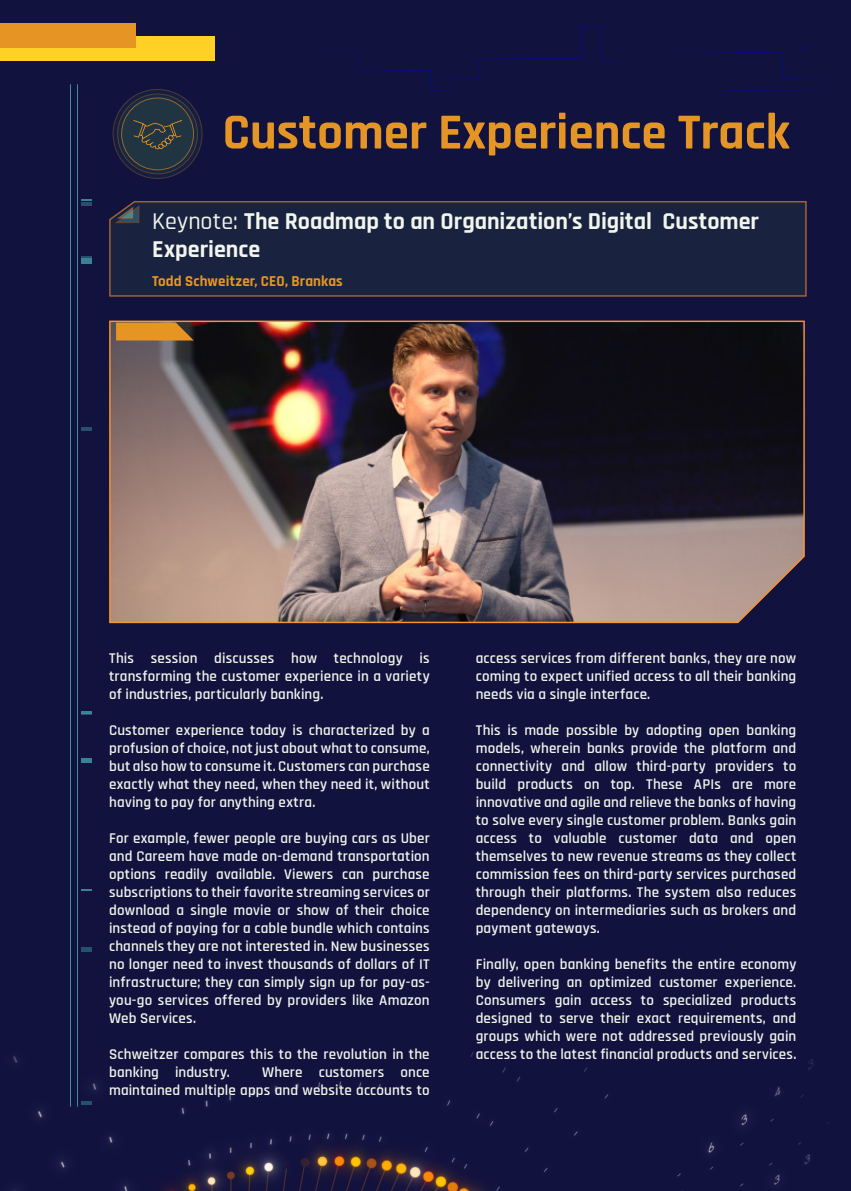
<style>
.page{position:relative;width:851px;height:1191px;background:#fff}
.page>*{position:absolute;margin:0;border:0;box-sizing:border-box;transform-origin:0 0}
.t1{font:700 51px "Rajdhani";color:#e59525}
.t2{font:700 24px/28.8px "Rajdhani";color:#f1f5ec}
.t3{font:600 15px/18px "Rajdhani";letter-spacing:.01em;color:#f1f5ec;text-align:justify}
.t4{font:700 15px "Rajdhani";letter-spacing:.01em;color:#e79722}
.s1{font-weight:500}
</style>
<div class="page">
<div style="left:0;top:0;width:850px;height:1191px;background:#11123e"></div>
<img style="left:13px;top:1050px;width:817px;height:141px">
<div style="left:0;top:36px;width:215px;height:24px;background:#ffd126"></div>
<div style="left:0;top:24px;width:136px;height:24px;background:#e69424"></div>
<svg style="left:337px;top:26px;width:280px;height:65px"></svg>
<svg style="left:691px;top:45px;width:123px;height:46px"></svg>
<hr style="left:70px;top:84px;width:1px;height:1022px;background:#52c4ca">
<hr style="left:77px;top:84px;width:1px;height:1022px;background:#52c4ca">
<svg style="left:81px;top:1101px;width:11px;height:3px"></svg>
<hr style="left:81px;top:947px;width:11px;height:4px;background:#27506f">
<div style="left:81px;top:758px;width:11px;height:5px;background:#398296"></div>
<svg style="left:81px;top:711px;width:11px;height:4px"></svg>
<hr style="left:81px;top:427px;width:11px;height:4px;background:#27506f">
<div style="left:81px;top:259px;width:11px;height:5px;background:#398296"></div>
<svg style="left:81px;top:199px;width:11px;height:7px"></svg>
<div style="left:109px;top:201px;width:697px;height:96px;background:#19233f"></div>
<svg style="left:113px;top:204px;width:27px;height:20px"></svg>
<svg style="left:113px;top:89px;width:89px;height:89px"></svg>
<svg style="left:118px;top:94px;width:79px;height:80px"></svg>
<div style="left:117px;top:94px;width:81px;height:80px;border:1px solid #e59525;border-radius:50%"></div>
<div style="left:122px;top:98px;width:71px;height:72px;background:#203441;border-radius:50%"></div>
<div style="left:121px;top:98px;width:73px;height:72px;border:1px solid #e59525;border-radius:50%"></div>
<svg style="left:133px;top:120px;width:49px;height:29px"></svg>
<img style="left:109px;top:320px;width:696px;height:304px">
<svg style="left:115px;top:322px;width:79px;height:18px"></svg>
<p class="t1" style="left:222px;top:101px;width:568px">Customer Experience Track</p>
<p class="t2" style="left:152px;top:207px;width:608px"><span class="s1">Keynote:</span> The Roadmap to an Organization’s Digital Customer<br>Experience</p>
<p class="t4" style="left:152px;top:272px;width:192px">Todd Schweitzer, CEO, Brankas</p>
<p class="t3" style="left:109px;top:649px;width:322px">This session discusses how technology is transforming the customer experience in a variety of industries, particularly banking.</p>
<p class="t3" style="left:109px;top:721px;width:322px">Customer experience today is characterized by a profusion of choice, not just about what to consume, but also how to consume it. Customers can purchase exactly what they need, when they need it, without having to pay for anything extra.</p>
<p class="t3" style="left:109px;top:829px;width:322px">For example, fewer people are buying cars as Uber and Careem have made on-demand transportation options readily available. Viewers can purchase subscriptions to their favorite streaming services or download a single movie or show of their choice instead of paying for a cable bundle which contains channels they are not interested in. New businesses no longer need to invest thousands of dollars of IT infrastructure; they can simply sign up for pay-as&shy;you-go services offered by providers like Amazon Web Services.</p>
<p class="t3" style="left:109px;top:1045px;width:322px">Schweitzer compares this to the revolution in the banking industry.</p>
<p class="t3" style="left:109px;top:1063px;width:322px;text-align:right">Where customers once<br>maintained multiple apps and website accounts to</p>
<p class="t3" style="left:475px;top:649px;width:322px">access services from different banks, they are now coming to expect unified access to all their banking needs via a single interface.</p>
<p class="t3" style="left:475px;top:721px;width:322px">This is made possible by adopting open banking models, wherein banks provide the platform and connectivity and allow third-party providers to build products on top. These APIs are more innovative and agile and relieve the banks of having to solve every single customer problem. Banks gain access to valuable customer data and open themselves to new revenue streams as they collect commission fees on third-party services purchased through their platforms. The system also reduces dependency on intermediaries such as brokers and payment gateways.</p>
<p class="t3" style="left:475px;top:955px;width:322px">Finally, open banking benefits the entire economy by delivering an optimized customer experience.<br>Consumers gain access to specialized products designed to serve their exact requirements, and groups which were not addressed previously gain access to the latest financial products and services.</p>
</div>
